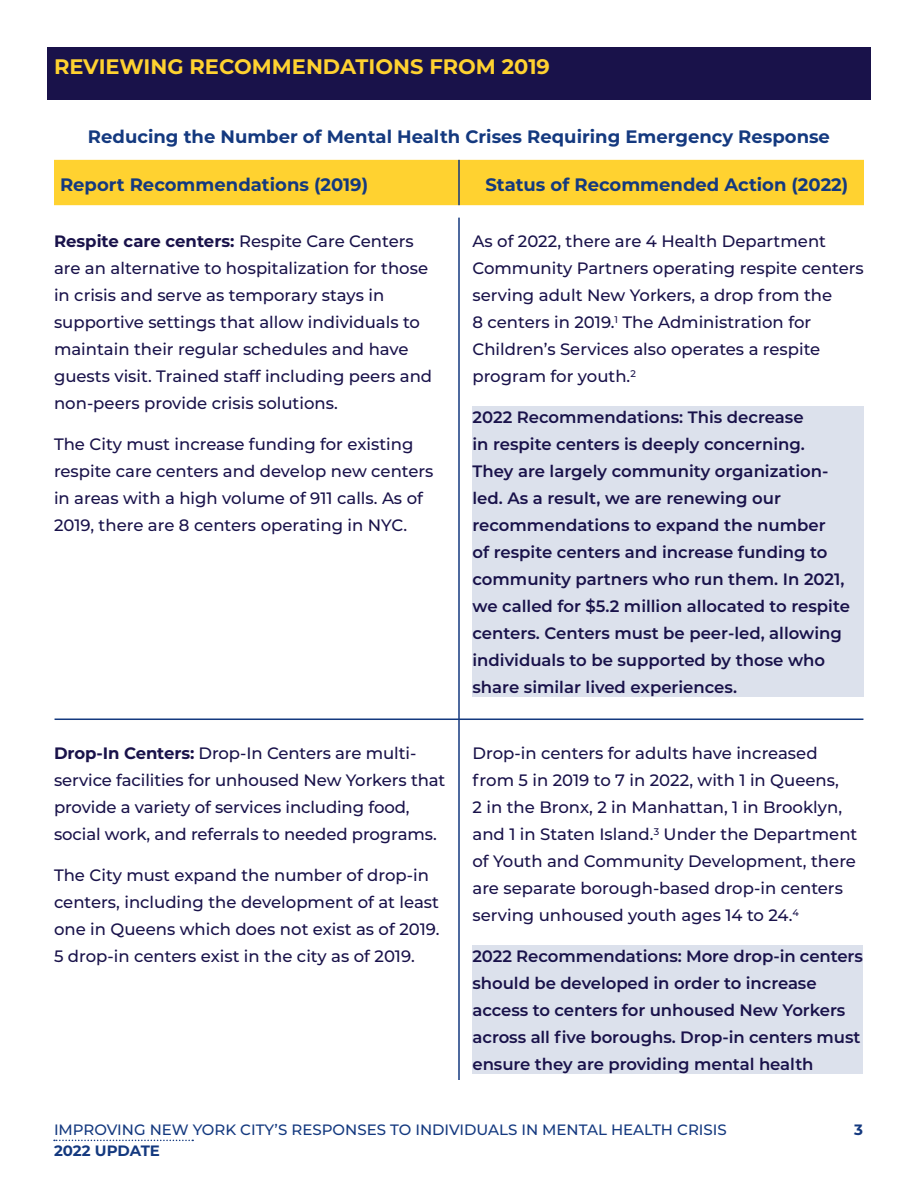
<style>
.page{position:relative;width:918px;height:1188px;background:#fff}
.page>*{position:absolute;margin:0;border:0;box-sizing:border-box;transform-origin:0 0}
.t1{font:700 21px "Montserrat";color:#ffd230}
.t2{font:700 18px "Montserrat";color:#14397f}
.P2-table{font:500 16.5px/27px "Montserrat";color:#19124a}
.P3_-_table{font:600 16.5px/27px "Montserrat";color:#19124a}
.t3{font:500 15px "Montserrat";color:#14397f}
.t4{font:700 15px "Montserrat";letter-spacing:-.005em;color:#14397f}
.s1{font-weight:700}
</style>
<div class="page">
<svg style="left:54px;top:1140px;width:139px;height:1px"></svg>
<div style="left:47px;top:47px;width:824px;height:53px;background:#19124a"></div>
<div style="left:54px;top:160px;width:810px;height:45px;background:#ffd230"></div>
<hr style="left:458px;top:160px;width:2px;height:45px;background:#14397f">
<div style="left:472px;top:407px;width:392px;height:290px;background:#dce1ec"></div>
<hr style="left:55px;top:719px;width:808px;height:1px;background:#14397f">
<hr style="left:458px;top:218px;width:2px;height:862px;background:#14397f">
<div style="left:472px;top:946px;width:391px;height:128px;background:#dce1ec"></div>
<h1 class="t1" style="left:54px;top:52px;width:498px">REVIEWING RECOMMENDATIONS FROM 2019</h1>
<h2 class="t2" style="left:88px;top:123px;width:744px">Reducing the Number of Mental Health Crises Requiring Emergency Response</h2>
<h2 class="t2" style="left:60px;top:172px;width:310px">Report Recommendations (2019)</h2>
<h2 class="t2" style="left:485px;top:172px;width:365px">Status of Recommended Action (2022)</h2>
<p class="P2-table" style="left:54px;top:227px;width:380px"><span class="s1">Respite care centers:</span> Respite Care Centers are an alternative to hospitalization for those in crisis and serve as temporary stays in supportive settings that allow individuals to maintain their regular schedules and have guests visit. Trained staff including peers and non-peers provide crisis solutions.</p>
<p class="P2-table" style="left:54px;top:430px;width:381px">The City must increase funding for existing respite care centers and develop new centers in areas with a high volume of 911 calls. As of 2019, there are 8 centers operating in NYC.</p>
<p class="P2-table" style="left:54px;top:739px;width:393px"><span class="s1">Drop-In Centers:</span> Drop-In Centers are multi&shy;service facilities for unhoused New Yorkers that provide a variety of services including food, social work, and referrals to needed programs.</p>
<p class="P2-table" style="left:54px;top:860px;width:387px">The City must expand the number of drop-in centers, including the development of at least one in Queens which does not exist as of 2019.<br>5 drop-in centers exist in the city as of 2019.</p>
<p class="P2-table" style="left:472px;top:227px;width:393px">As of 2022, there are 4 Health Department Community Partners operating respite centers serving adult New Yorkers, a drop from the<br>8 centers in 2019.<sup>1</sup> The Administration for Children’s Services also operates a respite program for youth.<sup>2</sup></p>
<p class="P3_-_table" style="left:472px;top:403px;width:379px">2022 Recommendations: This decrease<br>in respite centers is deeply concerning.<br>They are largely community organization&shy;led. As a result, we are renewing our recommendations to expand the number<br>of respite centers and increase funding to community partners who run them. In 2021, we called for $5.2 million allocated to respite centers. Centers must be peer-led, allowing individuals to be supported by those who share similar lived experiences.</p>
<p class="P2-table" style="left:472px;top:739px;width:386px">Drop-in centers for adults have increased from 5 in 2019 to 7 in 2022, with 1 in Queens,<br>2 in the Bronx, 2 in Manhattan, 1 in Brooklyn, and 1 in Staten Island.<sup>3</sup> Under the Department of Youth and Community Development, there are separate borough-based drop-in centers serving unhoused youth ages 14 to 24.<sup>4</sup></p>
<p class="P3_-_table" style="left:472px;top:941px;width:392px">2022 Recommendations: More drop-in centers should be developed in order to increase access to centers for unhoused New Yorkers across all five boroughs. Drop-in centers must ensure they are providing mental health</p>
<p class="t3" style="left:54px;top:1119px;width:674px">IMPROVING NEW YORK CITY’S RESPONSES TO INDIVIDUALS IN MENTAL HEALTH CRISIS</p>
<p class="t4" style="left:854px;top:1119px;width:10px">3</p>
<p class="t4" style="left:54px;top:1140px;width:108px">2022 UPDATE</p>
</div>
